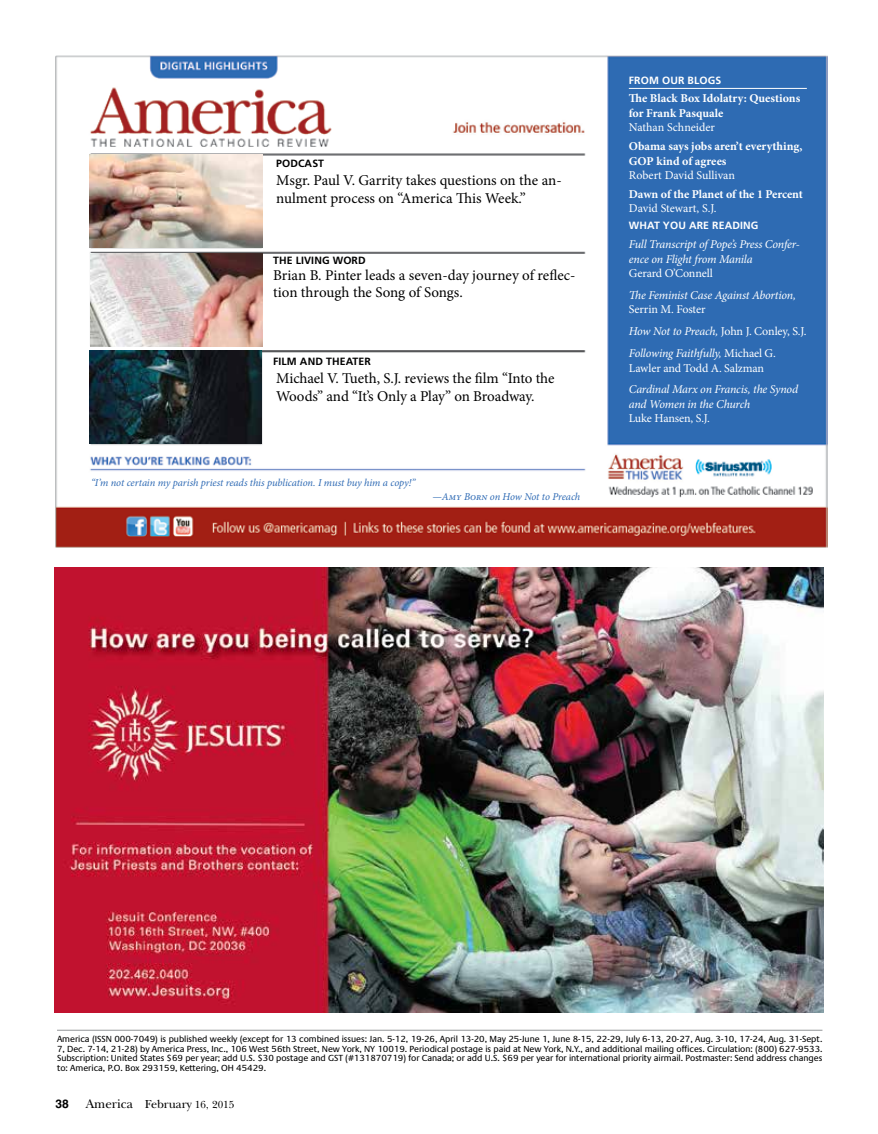
<style>
.page{position:relative;width:878px;height:1134px;background:#fff}
.page>*{position:absolute;margin:0;border:0;box-sizing:border-box;transform-origin:0 0}
.t1{font:15px/18px "Minion Pro";letter-spacing:-.005em;color:#000}
.t2{font:12px/21.9px "Minion Pro";letter-spacing:-.01em;color:#fff}
.t3{font:italic 12px/14.4px "Minion Pro";letter-spacing:-.02em;color:#fff}
.t4{font:700 12px/14.4px "Minion Pro";color:#fff}
.t5{font:12px "New Baskerville ITC";color:#000}
.t6{font:italic 10.5px "Minion Pro";letter-spacing:-.01em;color:#2e6ab4}
.t7{font:700 10.5px "Frutiger";letter-spacing:.01em;color:#000}
.t8{font:700 10.5px "Frutiger";letter-spacing:.01em;color:#fff}
.t9{font:9px/9.4px "Praxis LT Pro";letter-spacing:-.005em;color:#000;text-align:justify}
.s1{font-style:italic}
.s2{font-family:"Helvetica LT Std";font-weight:700}
.s3{font-size:12.75px}
.s4{font-size:10.5px}
</style>
<div class="page">
<img style="left:55px;top:55px;width:772px;height:493px">
<hr style="left:628px;top:88px;width:178px;height:1px;background:#fff">
<img style="left:54px;top:567px;width:770px;height:445px">
<img style="left:89px;top:155px;width:173px;height:92px">
<img style="left:91px;top:254px;width:172px;height:92px">
<img style="left:89px;top:351px;width:172px;height:93px">
<hr style="left:57px;top:1030px;width:765px;height:1px;background:#939598">
<p class="t7" style="left:276px;top:157px;width:49px">PODCAST</p>
<h1 class="t1" style="left:276px;top:171px;width:287px">Msgr. Paul V. Garrity takes questions on the an&shy;nulment process on “America This Week.”</h1>
<p class="t7" style="left:273px;top:254px;width:94px">THE LIVING WORD</p>
<h1 class="t1" style="left:273px;top:267px;width:304px;line-height:16.5px">Brian B. Pinter leads a seven-day journey of reflec&shy;tion through the Song of Songs.</h1>
<p class="t7" style="left:273px;top:355px;width:99px">FILM AND THEATER</p>
<h1 class="t1" style="left:276px;top:369px;width:280px">Michael V. Tueth, S.J. reviews the film “Into the<br>Woods” and “It’s Only a Play” on Broadway.</h1>
<p class="t6" style="left:91px;top:476px;width:326px">“I’m not certain my parish priest reads this publication. I must buy him a copy!”</p>
<p class="t6" style="left:432px;top:489px;width:149px">—Amy Born on How Not to Preach</p>
<p class="t8" style="left:628px;top:74px;width:94px">FROM OUR BLOGS</p>
<h2 class="t4" style="left:628px;top:91px;width:173px">The Black Box Idolatry: Questions for Frank Pasquale</h2>
<h2 class="t2" style="left:628px;top:117px;width:88px">Nathan Schneider</h2>
<h2 class="t4" style="left:628px;top:139px;width:175px">Obama says jobs aren’t everything,<br>GOP kind of agrees</h2>
<h2 class="t2" style="left:628px;top:164px;width:108px">Robert David Sullivan</h2>
<h2 class="t4" style="left:628px;top:187px;width:175px">Dawn of the Planet of the 1 Percent</h2>
<h2 class="t2" style="left:628px;top:198px;width:89px">David Stewart, S.J.</h2>
<p class="t8" style="left:628px;top:220px;width:131px">WHAT YOU ARE READING</p>
<h2 class="t3" style="left:628px;top:237px;width:172px">Full Transcript of Pope’s Press Confer&shy;ence on Flight from Manila</h2>
<h2 class="t2" style="left:628px;top:262px;width:85px">Gerard O’Connell</h2>
<h2 class="t3" style="left:628px;top:288px;width:169px">The Feminist Case Against Abortion,</h2>
<h2 class="t2" style="left:628px;top:299px;width:179px">Serrin M. Foster<br><span class="s1">How Not to Preach,</span> John J. Conley, S.J.<br><span class="s1">Following Faithfully,</span> Michael G.</h2>
<h2 class="t2" style="left:628px;top:357px;width:137px">Lawler and Todd A. Salzman</h2>
<h2 class="t3" style="left:628px;top:382px;width:171px">Cardinal Marx on Francis, the Synod and Women in the Church</h2>
<h2 class="t2" style="left:628px;top:408px;width:83px">Luke Hansen, S.J.</h2>
<p class="t9" style="left:57px;top:1035px;width:767px">America (ISSN 000-7049) is published weekly (except for 13 combined issues: Jan. 5-12, 19-26, April 13-20, May 25-June 1, June 8-15, 22-29, July 6-13, 20-27, Aug. 3-10, 17-24, Aug. 31-Sept.<br>7, Dec. 7-14, 21-28) by America Press, Inc., 106 West 56th Street, New York, NY 10019. Periodical postage is paid at New York, N.Y., and additional mailing offices. Circulation: (800) 627-9533.<br>Subscription: United States $69 per year; add U.S. $30 postage and GST (#131870719) for Canada; or add U.S. $69 per year for international priority airmail. Postmaster: Send address changes to: America, P.O. Box 293159, Kettering, OH 45429.</p>
<h2 class="t5" style="left:56px;top:1097px;width:180px"><span class="s2">38</span> <span class="s3">America</span> February <span class="s4">16, 2015</span></h2>
</div>
